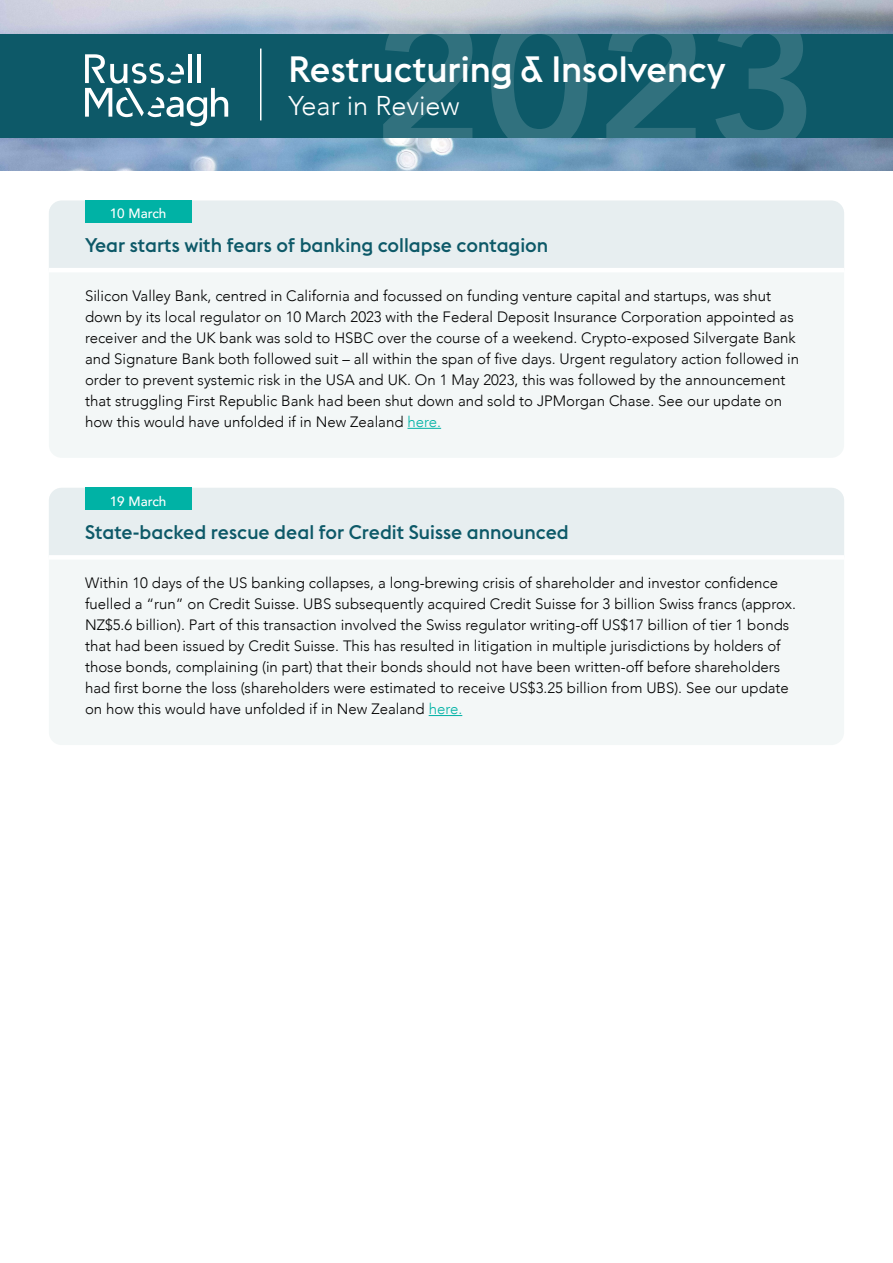
<style>
.page{position:relative;width:893px;height:1263px;background:#fff}
.page>*{position:absolute;margin:0;border:0;box-sizing:border-box;transform-origin:0 0}
.t1{font:800 188.4px "Avenir";color:#fff}
.t2{font:500 36.15px "Euclid Flex";color:#fff}
.t3{font:300 27.15px "Avenir";color:#fff}
.t4{font:500 19.5px "Euclid Flex";color:#0d5968}
.Body{font:300 15px/21px "Avenir";color:#000}
.t5{font:500 13.5px "Avenir";color:#fff}
.s1{color:#00b2a5}
</style>
<div class="page">
<div style="left:0;top:32px;width:893px;height:106px;background:#0d5968"></div>
<svg style="left:85px;top:54px;width:143px;height:72px"></svg>
<hr style="left:260px;top:49px;width:1px;height:71px;background:#fff">
<img style="left:0;top:139px;width:893px;height:32px">
<img style="left:0;top:0;width:893px;height:34px">
<div style="left:49px;top:201px;width:795px;height:257px;background:#f3f7f7;border-radius:13px"></div>
<div style="left:49px;top:488px;width:795px;height:257px;background:#f3f7f7;border-radius:13px"></div>
<div style="left:49px;top:201px;width:795px;height:66px;background:#e7eef0"></div>
<div style="left:49px;top:488px;width:795px;height:67px;background:#e7eef0"></div>
<hr style="left:49px;top:268px;width:795px;height:4px;background:#fff">
<div style="left:49px;top:555px;width:795px;height:5px;background:#fff"></div>
<div style="left:85px;top:201px;width:106px;height:22px;background:#00b2a5"></div>
<div style="left:85px;top:488px;width:106px;height:22px;background:#00b2a5"></div>
<hr style="left:407px;top:428px;width:34px;height:1px;background:#00b2a5">
<hr style="left:429px;top:715px;width:33px;height:1px;background:#00b2a5">
<p class="t5" style="left:110px;top:202px;width:58px">10 March</p>
<h1 class="t1" style="left:372px;top:-64px;width:448px">2023</h1>
<p class="t2" style="left:289px;top:48px;width:439px">Restructuring &amp; Insolvency</p>
<p class="t3" style="left:289px;top:90px;width:173px">Year in Review</p>
<p class="t4" style="left:85px;top:234px;width:465px">Year starts with fears of banking collapse contagion</p>
<p class="Body" style="left:85px;top:285px;width:716px">Silicon Valley Bank, centred in California and focussed on funding venture capital and startups, was shut down by its local regulator on 10 March 2023 with the Federal Deposit Insurance Corporation appointed as receiver and the UK bank was sold to HSBC over the course of a weekend. Crypto-exposed Silvergate Bank and Signature Bank both followed suit – all within the span of five days. Urgent regulatory action followed in order to prevent systemic risk in the USA and UK. On 1 May 2023, this was followed by the announcement that struggling First Republic Bank had been shut down and sold to JPMorgan Chase. See our update on how this would have unfolded if in New Zealand <span class="s1">here.</span></p>
<p class="t5" style="left:110px;top:489px;width:58px">19 March</p>
<p class="t4" style="left:85px;top:521px;width:485px">State-backed rescue deal for Credit Suisse announced</p>
<p class="Body" style="left:85px;top:573px;width:712px">Within 10 days of the US banking collapses, a long-brewing crisis of shareholder and investor confidence fuelled a “run” on Credit Suisse. UBS subsequently acquired Credit Suisse for 3 billion Swiss francs (approx.<br>NZ$5.6 billion). Part of this transaction involved the Swiss regulator writing-off US$17 billion of tier 1 bonds that had been issued by Credit Suisse. This has resulted in litigation in multiple jurisdictions by holders of those bonds, complaining (in part) that their bonds should not have been written-off before shareholders had first borne the loss (shareholders were estimated to receive US$3.25 billion from UBS). See our update on how this would have unfolded if in New Zealand <span class="s1">here.</span></p>
</div>
